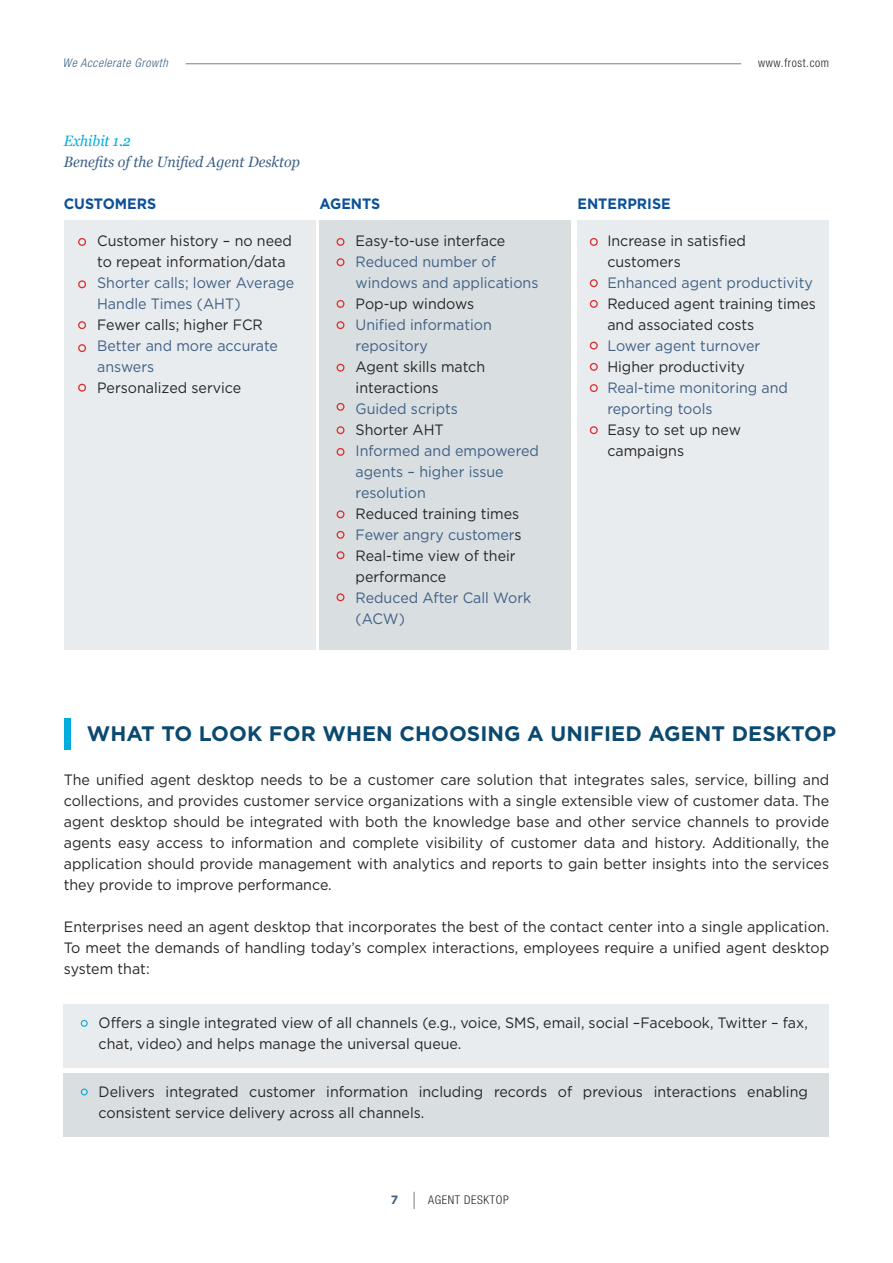
<style>
.page{position:relative;width:893px;height:1263px;background:#fff}
.page>*{position:absolute;margin:0;border:0;box-sizing:border-box;transform-origin:0 0}
.t1{font:700 21px "Gotham";letter-spacing:.005em;color:#0b4970}
.t2{font:15px/21px "Gotham";color:#242527;scale:.95 1}
.t3{font:15px/21px "Gotham";color:#3e6085;scale:.95 1}
.t4{font:italic 15px "Georgia";color:#3e6085;scale:.95 1}
.t5{font:700 15px "Gotham";color:#0c509a;scale:.95 1}
.t6{font:italic 15px "Georgia";color:#00addc;scale:.95 1}
.t7{font:300 condensed 12px "Helvetica Neue LT Std";letter-spacing:.05em;color:#242527}
.t8{font:italic 300 condensed 12px "Helvetica Neue LT Std";color:#3e6085}
.t9{font:700 12px "Gotham";color:#3e6085}
.s1{color:#242527}
</style>
<div class="page">
<svg style="left:414px;top:1192px;width:1px;height:17px"></svg>
<hr style="left:186px;top:63px;width:555px;height:1px;background:#797f85">
<div style="left:64px;top:220px;width:251px;height:430px;background:#e9ecee"></div>
<div style="left:320px;top:220px;width:251px;height:430px;background:#d9dee1"></div>
<div style="left:577px;top:220px;width:252px;height:430px;background:#e9ecee"></div>
<div style="left:78px;top:238px;width:8px;height:8px;border:1px solid #dc2e2e;border-radius:50%"></div>
<div style="left:590px;top:238px;width:8px;height:8px;border:1px solid #dc2e2e;border-radius:50%"></div>
<div style="left:590px;top:279px;width:8px;height:8px;border:1px solid #dc2e2e;border-radius:50%"></div>
<div style="left:590px;top:300px;width:8px;height:8px;border:1px solid #dc2e2e;border-radius:50%"></div>
<div style="left:590px;top:342px;width:8px;height:8px;border:1px solid #dc2e2e;border-radius:50%"></div>
<div style="left:590px;top:363px;width:8px;height:8px;border:1px solid #dc2e2e;border-radius:50%"></div>
<div style="left:590px;top:384px;width:8px;height:8px;border:1px solid #dc2e2e;border-radius:50%"></div>
<div style="left:590px;top:426px;width:8px;height:8px;border:1px solid #dc2e2e;border-radius:50%"></div>
<div style="left:337px;top:238px;width:7px;height:8px;border:1px solid #dc2e2e;border-radius:50%"></div>
<div style="left:337px;top:258px;width:7px;height:8px;border:1px solid #dc2e2e;border-radius:50%"></div>
<div style="left:337px;top:300px;width:7px;height:8px;border:1px solid #dc2e2e;border-radius:50%"></div>
<div style="left:337px;top:321px;width:7px;height:8px;border:1px solid #dc2e2e;border-radius:50%"></div>
<div style="left:337px;top:364px;width:7px;height:8px;border:1px solid #dc2e2e;border-radius:50%"></div>
<div style="left:337px;top:403px;width:7px;height:8px;border:1px solid #dc2e2e;border-radius:50%"></div>
<div style="left:337px;top:426px;width:7px;height:8px;border:1px solid #dc2e2e;border-radius:50%"></div>
<div style="left:337px;top:448px;width:7px;height:8px;border:1px solid #dc2e2e;border-radius:50%"></div>
<div style="left:337px;top:510px;width:7px;height:8px;border:1px solid #dc2e2e;border-radius:50%"></div>
<div style="left:337px;top:531px;width:7px;height:8px;border:1px solid #dc2e2e;border-radius:50%"></div>
<div style="left:337px;top:551px;width:7px;height:8px;border:1px solid #dc2e2e;border-radius:50%"></div>
<div style="left:337px;top:593px;width:7px;height:8px;border:1px solid #dc2e2e;border-radius:50%"></div>
<div style="left:78px;top:280px;width:8px;height:8px;border:1px solid #dc2e2e;border-radius:50%"></div>
<div style="left:78px;top:321px;width:8px;height:8px;border:1px solid #dc2e2e;border-radius:50%"></div>
<div style="left:78px;top:344px;width:8px;height:8px;border:1px solid #dc2e2e;border-radius:50%"></div>
<div style="left:78px;top:384px;width:8px;height:8px;border:1px solid #dc2e2e;border-radius:50%"></div>
<div style="left:64px;top:1004px;width:765px;height:64px;background:#e9ecee"></div>
<div style="left:64px;top:1073px;width:765px;height:64px;background:#d9dee1"></div>
<div style="left:81px;top:1020px;width:7px;height:7px;border:1px solid #00addc;border-radius:50%"></div>
<div style="left:81px;top:1088px;width:7px;height:7px;border:1px solid #00addc;border-radius:50%"></div>
<div style="left:64px;top:719px;width:7px;height:31px;background:#00addc"></div>
<p class="t8" style="left:63px;top:56px;width:110px">We Accelerate Growth</p>
<p class="t7" style="left:758px;top:56px;width:72px">www.frost.com</p>
<p class="t6" style="left:64px;top:131px;width:72px">Exhibit 1.2</p>
<p class="t4" style="left:64px;top:152px;width:250px">Benefits of the Unified Agent Desktop</p>
<p class="t5" style="left:64px;top:195px;width:99px">CUSTOMERS</p>
<p class="t5" style="left:320px;top:195px;width:65px">AGENTS</p>
<p class="t5" style="left:577px;top:195px;width:100px">ENTERPRISE</p>
<p class="t2" style="left:97px;top:230px;width:207px">Customer history – no need to repeat information/data</p>
<p class="t3" style="left:97px;top:272px;width:209px">Shorter calls; lower Average<br>Handle Times (AHT)</p>
<p class="t2" style="left:97px;top:314px;width:176px">Fewer calls; higher FCR</p>
<p class="t3" style="left:97px;top:335px;width:192px">Better and more accurate answers</p>
<p class="t2" style="left:97px;top:377px;width:153px">Personalized service</p>
<p class="t2" style="left:356px;top:230px;width:159px">Easy-to-use interface</p>
<p class="t3" style="left:356px;top:251px;width:194px">Reduced number of windows and applications</p>
<p class="t2" style="left:356px;top:293px;width:126px">Pop-up windows</p>
<p class="t3" style="left:356px;top:314px;width:145px">Unified information repository</p>
<p class="t2" style="left:356px;top:356px;width:138px">Agent skills match interactions</p>
<p class="t3" style="left:356px;top:398px;width:109px">Guided scripts</p>
<p class="t2" style="left:356px;top:419px;width:94px">Shorter AHT</p>
<p class="t3" style="left:356px;top:440px;width:195px">Informed and empowered agents – higher issue resolution</p>
<p class="t2" style="left:356px;top:503px;width:174px">Reduced training times</p>
<p class="t3" style="left:356px;top:524px;width:176px">Fewer angry customer<span class="s1">s</span></p>
<p class="t2" style="left:356px;top:545px;width:170px">Real-time view of their performance</p>
<p class="t3" style="left:356px;top:587px;width:186px">Reduced After Call Work (ACW)</p>
<p class="t2" style="left:607px;top:230px;width:147px">Increase in satisfied customers</p>
<p class="t3" style="left:607px;top:272px;width:218px">Enhanced agent productivity</p>
<p class="t2" style="left:607px;top:293px;width:221px">Reduced agent training times and associated costs</p>
<p class="t3" style="left:607px;top:335px;width:162px">Lower agent turnover</p>
<p class="t2" style="left:607px;top:356px;width:146px">Higher productivity</p>
<p class="t3" style="left:607px;top:377px;width:192px">Real-time monitoring and reporting tools</p>
<p class="t2" style="left:607px;top:419px;width:142px">Easy to set up new campaigns</p>
<p class="t1" style="left:87px;top:722px;width:751px">WHAT TO LOOK FOR WHEN CHOOSING A UNIFIED AGENT DESKTOP</p>
<p class="t2" style="left:64px;top:769px;width:807px;text-align:justify">The unified agent desktop needs to be a customer care solution that integrates sales, service, billing and collections, and provides customer service organizations with a single extensible view of customer data. The agent desktop should be integrated with both the knowledge base and other service channels to provide agents easy access to information and complete visibility of customer data and history. Additionally, the application should provide management with analytics and reports to gain better insights into the services they provide to improve performance.</p>
<p class="t2" style="left:64px;top:916px;width:807px;text-align:justify">Enterprises need an agent desktop that incorporates the best of the contact center into a single application.<br>To meet the demands of handling today’s complex interactions, employees require a unified agent desktop system that:</p>
<p class="t2" style="left:99px;top:1012px;width:748px">Offers a single integrated view of all channels (e.g., voice, SMS, email, social –Facebook, Twitter – fax, chat, video) and helps manage the universal queue.</p>
<p class="t2" style="left:99px;top:1081px;width:748px">Delivers integrated customer information including records of previous interactions enabling consistent service delivery across all channels.</p>
<p class="t9" style="left:391px;top:1193px;width:9px">7</p>
<p class="t7" style="left:428px;top:1193px;width:82px">AGENT DESKTOP</p>
</div>
